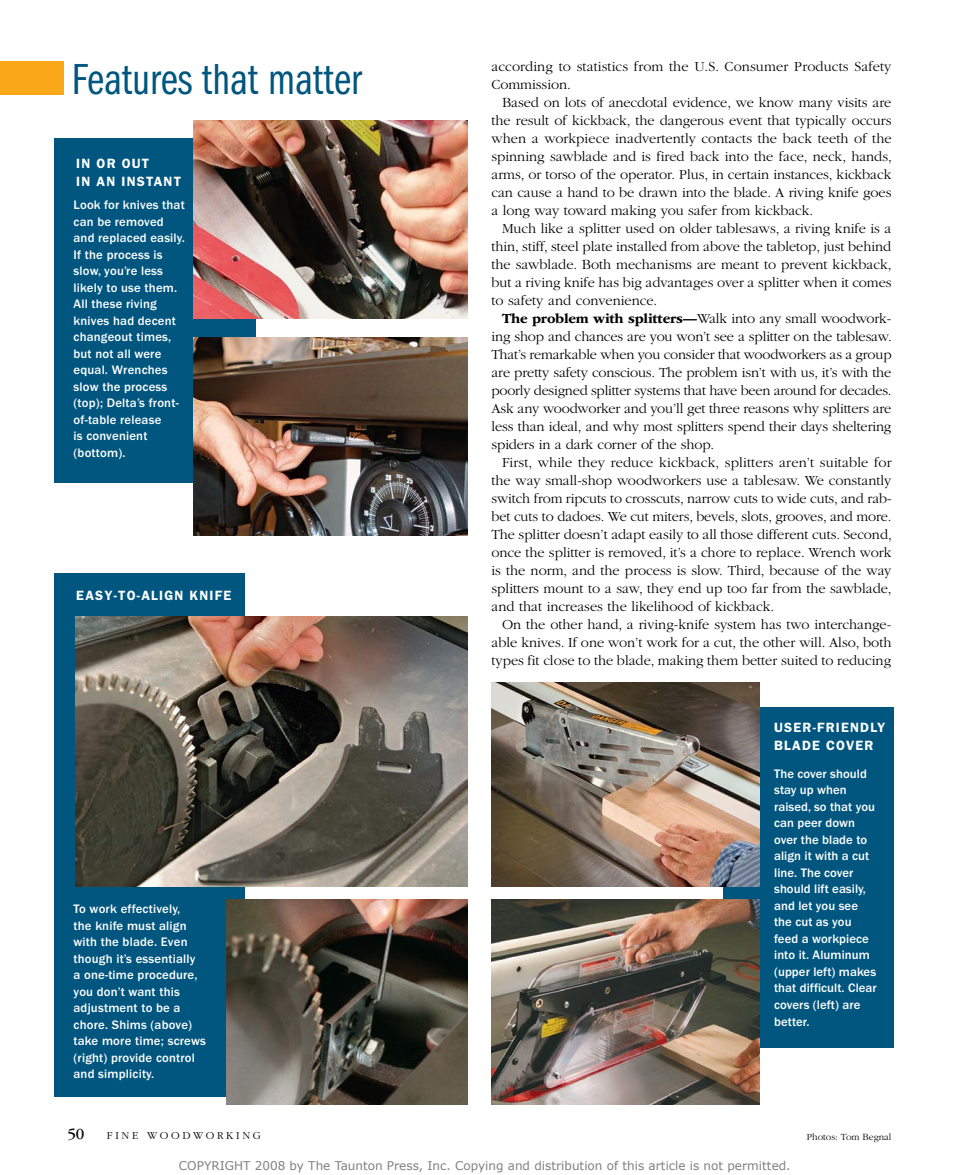
<style>
.page{position:relative;width:959px;height:1175px;background:#fff}
.page>*{position:absolute;margin:0;border:0;box-sizing:border-box;transform-origin:0 0}
.t1{font:45px "ITC Franklin Gothic Std Bk Cp";color:#00567f}
.t2{font:16.05px "ITC Garamond Std";color:#000}
.t3{font:300 14.4px/18px "ITC Garamond Std";color:#000;text-align:justify}
.t4{font:600 13.5px/18px "ITC Franklin Gothic Std";letter-spacing:.09em;color:#fff}
.t5{font:500 12.75px/16.5px "ITC Franklin Gothic Std";letter-spacing:.015em;color:#fff}
.t6{font:12px "Verdana";color:#808080}
.t7{font:300 11.1px "ITC Garamond Std";letter-spacing:.24em;color:#000}
.t8{font:300 9.75px "ITC Garamond Std";color:#000}
.s1{font-weight:700}
</style>
<div class="page">
<div style="left:54px;top:138px;width:201px;height:345px;background:#00567f"></div>
<div style="left:723px;top:707px;width:170px;height:340px;background:#00567f"></div>
<div style="left:54px;top:573px;width:190px;height:523px;background:#00567f"></div>
<img style="left:193px;top:121px;width:274px;height:198px">
<img style="left:491px;top:682px;width:268px;height:204px">
<img style="left:75px;top:616px;width:392px;height:270px">
<img style="left:193px;top:338px;width:274px;height:197px">
<img style="left:491px;top:899px;width:268px;height:205px">
<img style="left:226px;top:899px;width:241px;height:205px">
<div style="left:0;top:62px;width:63px;height:33px;background:#faa818"></div>
<h1 class="t1" style="left:72px;top:54px;width:291px">Features that matter</h1>
<p class="t4" style="left:76px;top:155px;width:106px">IN OR OUT<br>IN AN INSTANT</p>
<p class="t5" style="left:74px;top:197px;width:113px">Look for knives that can be removed and replaced easily.<br>If the process is slow, you’re less likely to use them.<br>All these riving knives had decent changeout times, but not all were equal. Wrenches slow the process (top); Delta’s front&shy;of-table release<br>is convenient (bottom).</p>
<p class="t4" style="left:76px;top:586px;width:156px">EASY-TO-ALIGN KNIFE</p>
<p class="t5" style="left:74px;top:901px;width:134px">To work effectively,<br>the knife must align with the blade. Even though it’s essentially<br>a one-time procedure, you don’t want this adjustment to be a chore. Shims (above) take more time; screws (right) provide control and simplicity.</p>
<p class="t3" style="left:491px;top:57px;width:401px">according to statistics from the U.S. Consumer Products Safety<br>Commission.</p>
<p class="t3" style="left:491px;top:93px;width:402px;text-indent:10px">Based on lots of anecdotal evidence, we know many visits are the result of kickback, the dangerous event that typically occurs when a workpiece inadvertently contacts the back teeth of the spinning sawblade and is fired back into the face, neck, hands, arms, or torso of the operator. Plus, in certain instances, kickback can cause a hand to be drawn into the blade. A riving knife goes a long way toward making you safer from kickback.</p>
<p class="t3" style="left:491px;top:219px;width:401px;text-indent:10px">Much like a splitter used on older tablesaws, a riving knife is a thin, stiff, steel plate installed from above the tabletop, just behind the sawblade. Both mechanisms are meant to prevent kickback, but a riving knife has big advantages over a splitter when it comes to safety and convenience.</p>
<p class="t3" style="left:491px;top:309px;width:402px;text-indent:10px"><span class="s1">The problem with splitters—</span>Walk into any small woodwork&shy;ing shop and chances are you won’t see a splitter on the tablesaw.<br>That’s remarkable when you consider that woodworkers as a group are pretty safety conscious. The problem isn’t with us, it’s with the poorly designed splitter systems that have been around for decades.<br>Ask any woodworker and you’ll get three reasons why splitters are less than ideal, and why most splitters spend their days sheltering spiders in a dark corner of the shop.</p>
<p class="t3" style="left:491px;top:453px;width:402px;text-indent:10px">First, while they reduce kickback, splitters aren’t suitable for the way small-shop woodworkers use a tablesaw. We constantly switch from ripcuts to crosscuts, narrow cuts to wide cuts, and rab&shy;bet cuts to dadoes. We cut miters, bevels, slots, grooves, and more.<br>The splitter doesn’t adapt easily to all those different cuts. Second, once the splitter is removed, it’s a chore to replace. Wrench work is the norm, and the process is slow. Third, because of the way splitters mount to a saw, they end up too far from the sawblade, and that increases the likelihood of kickback.</p>
<p class="t3" style="left:491px;top:615px;width:401px;text-indent:10px">On the other hand, a riving-knife system has two interchange&shy;able knives. If one won’t work for a cut, the other will. Also, both types fit close to the blade, making them better suited to reducing</p>
<p class="t4" style="left:774px;top:718px;width:113px">USER-FRIENDLY<br>BLADE COVER</p>
<p class="t5" style="left:774px;top:765px;width:104px">The cover should stay up when raised, so that you can peer down over the blade to align it with a cut line. The cover should lift easily, and let you see the cut as you feed a workpiece into it. Aluminum (upper left) makes that difficult. Clear covers (left) are better.</p>
<p class="t2" style="left:68px;top:1124px;width:18px">50</p>
<p class="t7" style="left:107px;top:1129px;width:155px">FINE w oodw orkin g</p>
<p class="t8" style="left:806px;top:1131px;width:86px">Photos: Tom Begnal</p>
<p class="t6" style="left:179px;top:1158px;width:613px">COPYRIGHT 2008 by The Taunton Press, Inc. Copying and distribution of this article is not permitted.</p>
</div>
